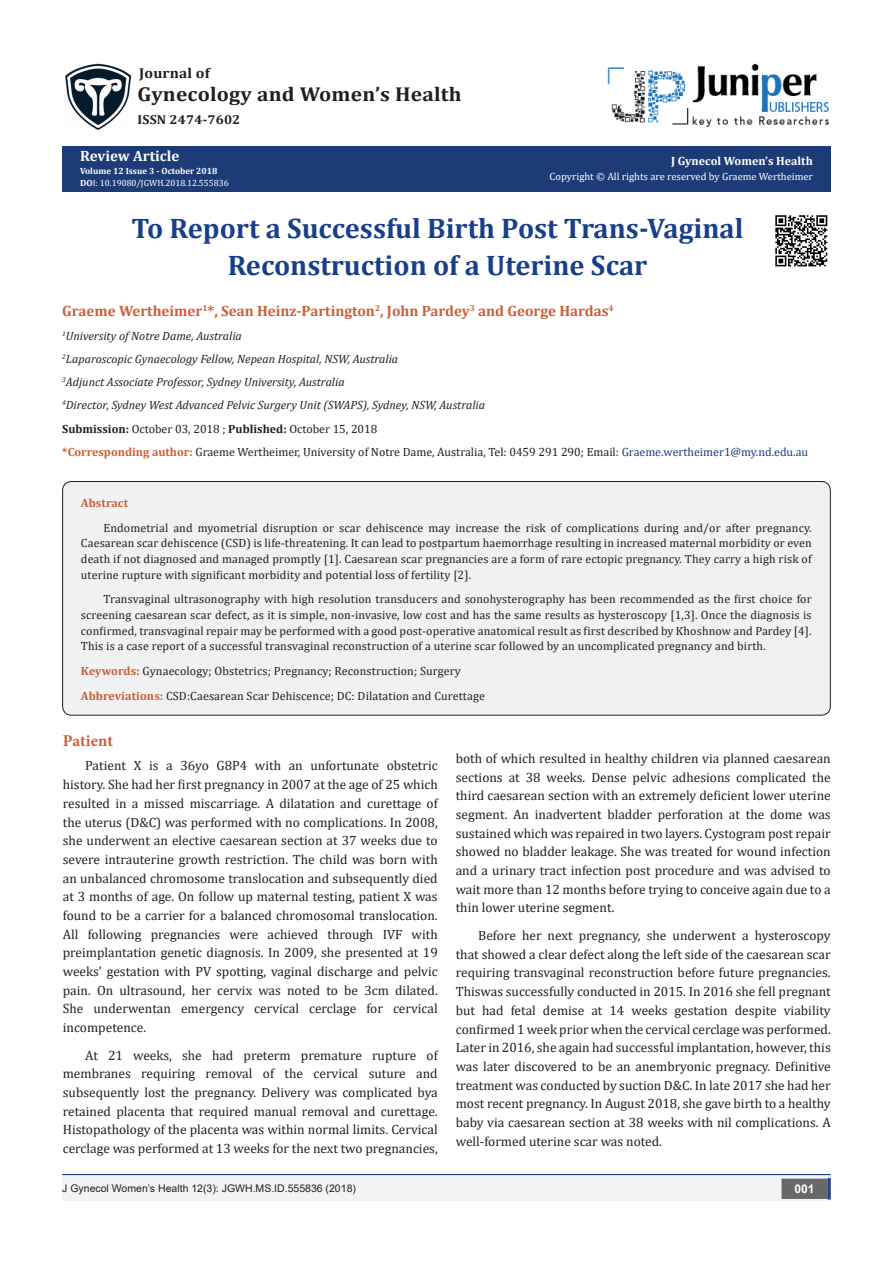
<style>
.page{position:relative;width:893px;height:1263px;background:#fff}
.page>*{position:absolute;margin:0;border:0;box-sizing:border-box;transform-origin:0 0}
.t1{font:700 28.35px/37.3px "Cambria";color:#183f89;text-align:center}
.t2{font:700 20.1px "Cambria";letter-spacing:.01em;color:#231f20;scale:1.06 1}
.t3{font:700 16.5px "Minion Pro";letter-spacing:.005em;color:#ca5f37}
.t4{font:700 15px "Cambria";color:#ca5f37}
.t5{font:700 15px "Cambria";color:#fffefc}
.t6{font:700 14.4px "Cambria";letter-spacing:.01em;color:#231f20;scale:1.06 1}
.t7{font:13.5px/18.8px "Cambria";color:#231f20;text-align:justify}
.t8{font:700 12.9px "Cambria";letter-spacing:.01em;color:#231f20;scale:1.06 1}
.t9{font:12px/15.8px "Cambria";letter-spacing:.01em;color:#231f20;text-align:justify}
.t10{font:italic 12px "Cambria";color:#231f20}
.t11{font:700 12px "Cambria";color:#fffefc}
.t12{font:700 12px "Cambria";letter-spacing:.01em;color:#ca5f37}
.t13{font:700 12px "Arial";color:#fff}
.t14{font:10.5px "Arial";color:#231f20}
.t15{font:10.5px "Cambria";color:#fff}
.t16{font:9px "Cambria";color:#fff}
.t17{font:700 9px "Cambria";color:#fffefc}
.s1{font-weight:700}
.s2{color:#fffefc}
.s3{font-weight:700;color:#ca5f37}
.s4{color:#183f7f}
</style>
<div class="page">
<div style="left:62px;top:147px;width:769px;height:45px;background:#1d3c77"></div>
<div style="left:62px;top:1175px;width:441px;height:26px;background:#f2f3f4"></div>
<div style="left:503px;top:1175px;width:328px;height:26px;background:#f2f3f4"></div>
<div style="left:782px;top:1179px;width:45px;height:19px;background:#68676a"></div>
<div style="left:781px;top:1178px;width:46px;height:21px;border:2px solid #68676a"></div>
<svg style="left:827px;top:1178px;width:4px;height:21px"></svg>
<img style="left:65px;top:63px;width:66px;height:67px">
<img style="left:607px;top:63px;width:222px;height:64px">
<hr style="left:62px;top:1174px;width:769px;height:1px;background:#253f8e">
<div style="left:63px;top:481px;width:767px;height:234px;background:#f0f1f2;border-radius:9px"></div>
<div style="left:62px;top:481px;width:769px;height:234px;border:1px solid #231f20;border-radius:9px"></div>
<img style="left:775px;top:215px;width:53px;height:52px">
<p class="t6" style="left:139px;top:63px;width:68px">Journal of</p>
<p class="t2" style="left:138px;top:80px;width:307px">Gynecology and Women’s Health</p>
<p class="t8" style="left:138px;top:110px;width:98px">ISSN 2474-7602</p>
<p class="t5" style="left:80px;top:146px;width:101px">Review Article</p>
<p class="t17" style="left:80px;top:164px;width:139px">Volume 12 Issue 3 - October 2018</p>
<p class="t16" style="left:80px;top:178px;width:150px"><span class="s1">DO</span>I: 10.19080/JGWH.2018.12.555836</p>
<p class="t11" style="left:671px;top:152px;width:143px">J Gynecol Women’s Health</p>
<p class="t15" style="left:550px;top:171px;width:265px">Copyright © All rights are reserved by <span class="s2">Graeme Wertheimer</span></p>
<p class="t1" style="left:131px;top:208px;width:613px">To Report a Successful Birth Post Trans-Vaginal<br>Reconstruction of a Uterine Scar</p>
<p class="t4" style="left:62px;top:300px;width:553px">Graeme Wertheimer<sup>1</sup>*, Sean Heinz-Partington<sup>2</sup>, John Pardey<sup>3</sup> and George Hardas<sup>4</sup></p>
<p class="t10" style="left:62px;top:327px;width:181px"><sup>1</sup>University of Notre Dame, Australia</p>
<p class="t10" style="left:62px;top:350px;width:337px"><sup>2</sup>Laparoscopic Gynaecology Fellow, Nepean Hospital, NSW, Australia</p>
<p class="t10" style="left:62px;top:374px;width:284px"><sup>3</sup>Adjunct Associate Professor, Sydney University, Australia</p>
<p class="t10" style="left:62px;top:397px;width:424px"><sup>4</sup>Director, Sydney West Advanced Pelvic Surgery Unit (SWAPS), Sydney, NSW, Australia</p>
<p class="t9" style="left:62px;top:421px;width:317px"><span class="s1">Submission:</span> October 03, 2018 ; <span class="s1">Published:</span> October 15, 2018</p>
<p class="t9" style="left:62px;top:444px;width:747px"><span class="s3">*Corresponding author:</span> Graeme Wertheimer, University of Notre Dame, Australia, Tel: 0459 291 290; Email: <span class="s4">Graeme.wertheimer1@my.nd.edu.au</span></p>
<p class="t12" style="left:81px;top:494px;width:49px">Abstract</p>
<p class="t9" style="left:81px;top:519px;width:732px;text-indent:22px">Endometrial and myometrial disruption or scar dehiscence may increase the risk of complications during and/or after pregnancy.<br>Caesarean scar dehiscence (CSD) is life-threatening. It can lead to postpartum haemorrhage resulting in increased maternal morbidity or even death if not diagnosed and managed promptly [1]. Caesarean scar pregnancies are a form of rare ectopic pregnancy. They carry a high risk of uterine rupture with significant morbidity and potential loss of fertility [2].</p>
<p class="t9" style="left:81px;top:591px;width:732px;text-indent:22px">Transvaginal ultrasonography with high resolution transducers and sonohysterography has been recommended as the first choice for screening caesarean scar defect, as it is simple, non-invasive, low cost and has the same results as hysteroscopy [1,3]. Once the diagnosis is confirmed, transvaginal repair may be performed with a good post-operative anatomical result as first described by Khoshnow and Pardey [4].<br>This is a case report of a successful transvaginal reconstruction of a uterine scar followed by an uncomplicated pregnancy and birth.</p>
<p class="t9" style="left:81px;top:663px;width:381px"><span class="s3">Keywords:</span> Gynaecology; Obstetrics; Pregnancy; Reconstruction; Surgery</p>
<p class="t9" style="left:81px;top:688px;width:405px"><span class="s3">Abbreviations:</span> CSD:Caesarean Scar Dehiscence; DC: Dilatation and Curettage</p>
<p class="t3" style="left:63px;top:729px;width:52px">Patient</p>
<p class="t7" style="left:63px;top:756px;width:377px;text-indent:22px">Patient X is a 36yo G8P4 with an unfortunate obstetric history. She had her first pregnancy in 2007 at the age of 25 which resulted in a missed miscarriage. A dilatation and curettage of the uterus (D&amp;C) was performed with no complications. In 2008, she underwent an elective caesarean section at 37 weeks due to severe intrauterine growth restriction. The child was born with an unbalanced chromosome translocation and subsequently died at 3 months of age. On follow up maternal testing, patient X was found to be a carrier for a balanced chromosomal translocation.<br>All following pregnancies were achieved through IVF with preimplantation genetic diagnosis. In 2009, she presented at 19 weeks’ gestation with PV spotting, vaginal discharge and pelvic pain. On ultrasound, her cervix was noted to be 3cm dilated.<br>She underwentan emergency cervical cerclage for cervical incompetence.</p>
<p class="t7" style="left:63px;top:1046px;width:376px;text-indent:22px">At 21 weeks, she had preterm premature rupture of membranes requiring removal of the cervical suture and subsequently lost the pregnancy. Delivery was complicated bya retained placenta that required manual removal and curettage.<br>Histopathology of the placenta was within normal limits. Cervical cerclage was performed at 13 weeks for the next two pregnancies,</p>
<p class="t7" style="left:456px;top:749px;width:377px">both of which resulted in healthy children via planned caesarean sections at 38 weeks. Dense pelvic adhesions complicated the third caesarean section with an extremely deficient lower uterine segment. An inadvertent bladder perforation at the dome was sustained which was repaired in two layers. Cystogram post repair showed no bladder leakage. She was treated for wound infection and a urinary tract infection post procedure and was advised to wait more than 12 months before trying to conceive again due to a thin lower uterine segment.</p>
<p class="t7" style="left:456px;top:926px;width:376px;text-indent:22px">Before her next pregnancy, she underwent a hysteroscopy that showed a clear defect along the left side of the caesarean scar requiring transvaginal reconstruction before future pregnancies.<br>Thiswas successfully conducted in 2015. In 2016 she fell pregnant but had fetal demise at 14 weeks gestation despite viability confirmed 1 week prior when the cervical cerclage was performed.<br>Later in 2016, she again had successful implantation, however, this was later discovered to be an anembryonic pregnacy. Definitive treatment was conducted by suction D&amp;C. In late 2017 she had her most recent pregnancy. In August 2018, she gave birth to a healthy baby via caesarean section at 38 weeks with nil complications. A well-formed uterine scar was noted.</p>
<p class="t14" style="left:62px;top:1181px;width:295px">J Gynecol Women’s Health 12(3): JGWH.MS.ID.555836 (2018)</p>
<p class="t13" style="left:794px;top:1180px;width:22px">001</p>
</div>
